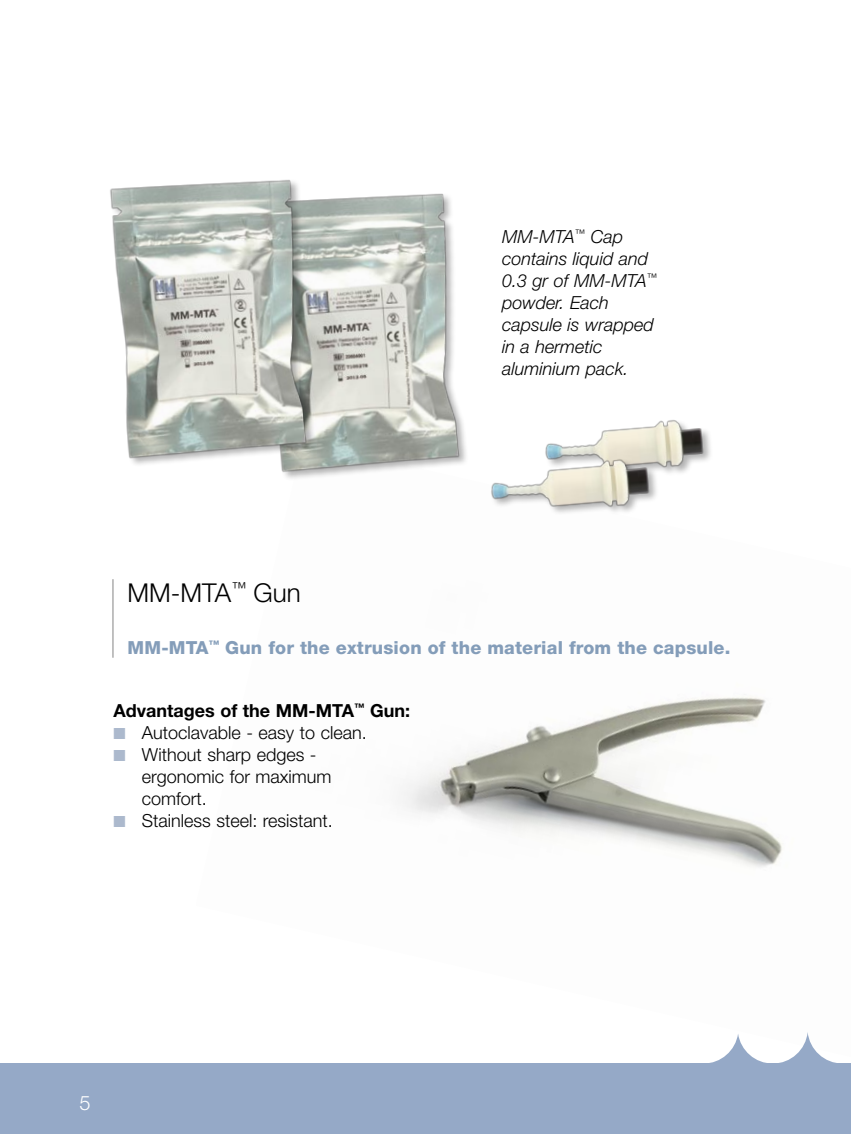
<style>
.page{position:relative;width:851px;height:1134px;background:#fff}
.page>*{position:absolute;margin:0;border:0;box-sizing:border-box;transform-origin:0 0}
.t1{font:300 26px "Helvetica Neue";color:#000}
.t2{font:300 20px "Helvetica Neue";color:#fff}
.t3{font:300 18px/22px "Helvetica Neue";color:#000}
.t4{font:italic 300 18px/22px "Helvetica Neue";color:#000}
.t5{font:800 18px "Helvetica Neue";letter-spacing:.01em;color:#849db9}
.t6{font:700 18px "Helvetica Neue";color:#000}
.s1{color:#acb9cd}
</style>
<div class="page">
<img style="left:195px;top:697px;width:655px;height:367px">
<div style="left:0;top:1064px;width:850px;height:70px;background:#95a9c7"></div>
<svg style="left:702px;top:1032px;width:140px;height:32px"></svg>
<hr style="left:112px;top:579px;width:1px;height:79px;background:#838383">
<img style="left:409px;top:193px;width:52px;height:275px">
<div style="left:109px;top:178px;width:300px;height:389px;background:#000;opacity:.3"></div>
<img style="left:109px;top:178px;width:249px;height:320px">
<img style="left:677px;top:421px;width:34px;height:37px">
<img style="left:458px;top:418px;width:219px;height:95px">
<h1 class="t1" style="left:128px;top:576px;width:175px">MM-MTA<sup>™</sup> Gun</h1>
<p class="t4" style="left:502px;top:225px;width:157px">MM-MTA<sup>™</sup> Cap contains liquid and<br>0.3 gr of MM-MTA<sup>™ </sup>powder. Each capsule is wrapped in a hermetic aluminium pack.</p>
<p class="t5" style="left:128px;top:637px;width:604px">MM-MTA<sup>™</sup> Gun for the extrusion of the material from the capsule.</p>
<p class="t6" style="left:113px;top:699px;width:298px">Advantages of the MM-MTA<sup>™</sup> Gun:</p>
<p class="t3" style="left:113px;top:721px;width:255px"><span class="s1">■</span> Autoclavable - easy to clean.</p>
<p class="t3" style="left:142px;top:743px;width:191px;text-indent:-28px"><span class="s1">■</span> Without sharp edges - ergonomic for maximum comfort.</p>
<p class="t3" style="left:113px;top:809px;width:221px"><span class="s1">■</span> Stainless steel: resistant.</p>
<p class="t2" style="left:80px;top:1091px;width:13px">5</p>
</div>
